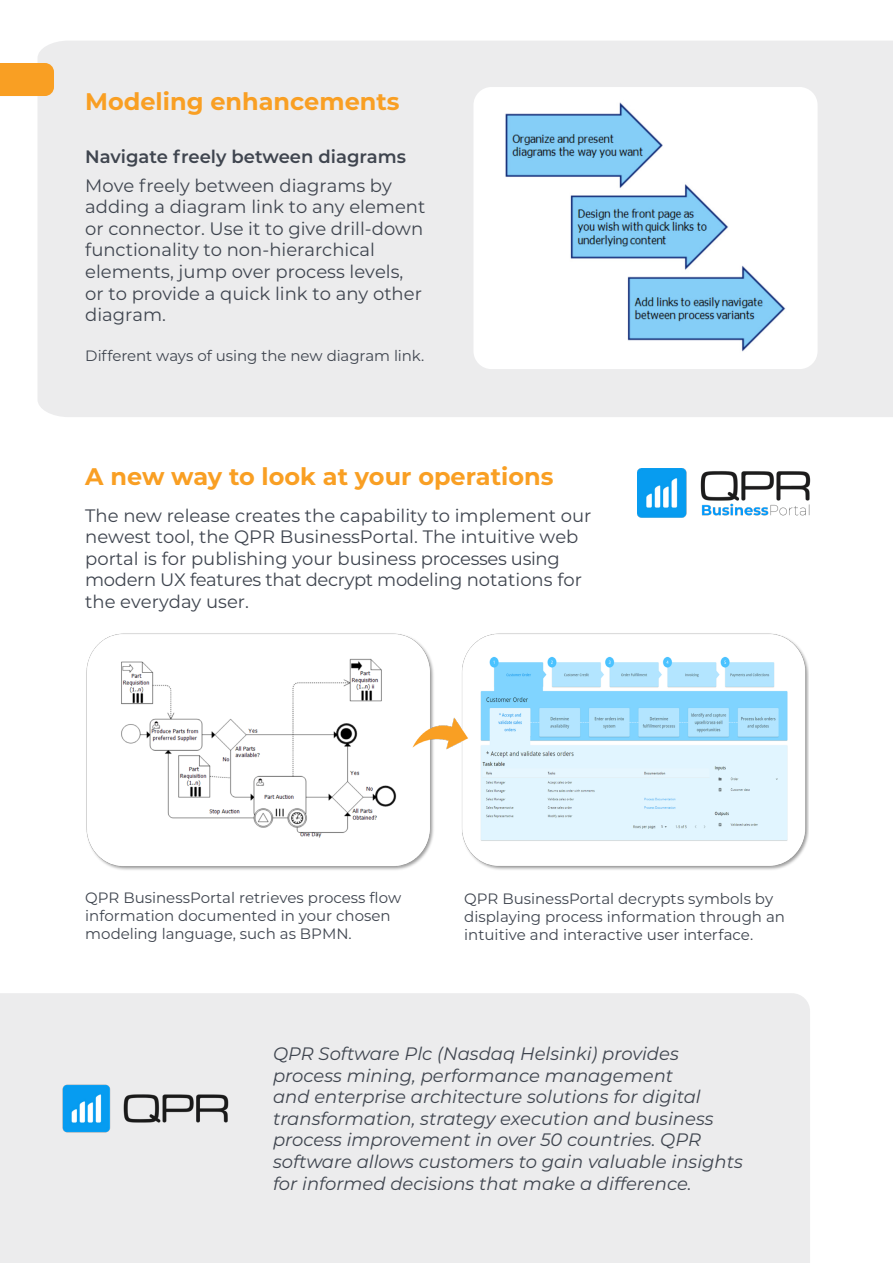
<style>
.page{position:relative;width:893px;height:1263px;background:#fff}
.page>*{position:absolute;margin:0;border:0;box-sizing:border-box;transform-origin:0 0}
.t1{font:700 24px "Montserrat";color:#f99f23}
.t2{font:18px/21.6px "Montserrat";color:#3f454f}
.t3{font:italic 18px/21.6px "Montserrat";color:#3f454f}
.t4{font:600 18px "Montserrat";color:#3f454f}
.t5{font:15px/18px "Montserrat";color:#3f454f}
</style>
<div class="page">
<div style="left:37px;top:41px;width:856px;height:376px;background:#ececed"></div>
<div style="left:0;top:63px;width:54px;height:33px;background:#f99f23"></div>
<div style="left:0;top:993px;width:810px;height:270px;background:#ececed"></div>
<img style="left:54px;top:1060px;width:183px;height:97px">
<div style="left:473px;top:87px;width:344px;height:282px;background:#fff;border-radius:18px"></div>
<img style="left:505px;top:102px;width:281px;height:250px">
<img style="left:638px;top:468px;width:173px;height:50px">
<img style="left:86px;top:633px;width:722px;height:237px">
<p class="t1" style="left:85px;top:84px;width:316px">Modeling enhancements</p>
<p class="t4" style="left:85px;top:144px;width:322px">Navigate freely between diagrams</p>
<p class="t2" style="left:85px;top:174px;width:342px">Move freely between diagrams by adding a diagram link to any element or connector. Use it to give drill-down functionality to non-hierarchical</p>
<p class="t2" style="left:85px;top:260px;width:338px">elements, jump over process levels, or to provide a quick link to any other diagram.</p>
<p class="t5" style="left:85px;top:346px;width:340px">Different ways of using the new diagram link.</p>
<p class="t1" style="left:85px;top:460px;width:470px">A new way to look at your operations</p>
<p class="t2" style="left:85px;top:504px;width:508px">The new release creates the capability to implement our newest tool, the QPR BusinessPortal. The intuitive web portal is for publishing your business processes using modern UX features that decrypt modeling notations for the everyday user.</p>
<p class="t5" style="left:85px;top:888px;width:318px">QPR BusinessPortal retrieves process flow information documented in your chosen modeling language, such as BPMN.</p>
<p class="t5" style="left:464px;top:889px;width:322px">QPR BusinessPortal decrypts symbols by displaying process information through an intuitive and interactive user interface.</p>
<p class="t3" style="left:273px;top:1042px;width:471px">QPR Software Plc (Nasdaq Helsinki) provides process mining, performance management<br>and enterprise architecture solutions for digital transformation, strategy execution and business process improvement in over 50 countries. QPR software allows customers to gain valuable insights for informed decisions that make a difference.</p>
</div>
